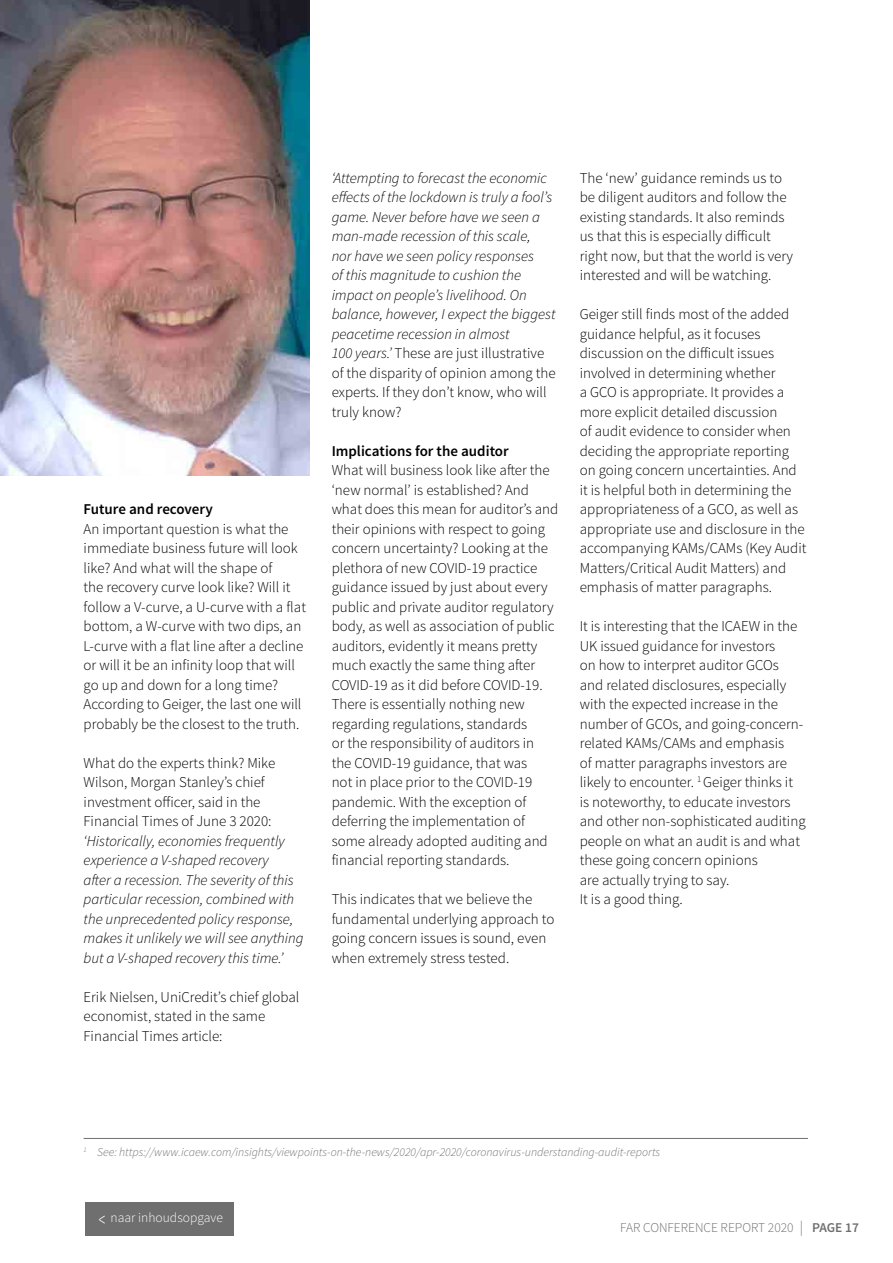
<style>
.page{position:relative;width:893px;height:1263px;background:#fff}
.page>*{position:absolute;margin:0;border:0;box-sizing:border-box;transform-origin:0 0}
.t1{font:300 15px/19.5px "Source Sans Pro";color:#000}
.t2{font:italic 300 15px/19.5px "Source Sans Pro";color:#000}
.t3{font:600 15px "Source Sans Pro";color:#000}
.t4{font:300 13.5px "Source Sans Pro";color:#706f6f}
.t5{font:300 13.5px "Source Sans Pro";color:#fff}
.t6{font:italic 300 12px "Source Sans Pro";color:#706f6f}
.s1{font-style:normal}
.s2{font-size:22.35px}
.s3{font-size:15px}
.s4{font-weight:600}
</style>
<div class="page">
<div style="left:85px;top:1202px;width:149px;height:34px;background:#706f6f"></div>
<img style="left:0;top:0;width:309px;height:475px">
<hr style="left:84px;top:1138px;width:724px;height:1px;background:#706f6f">
<p class="t3" style="left:84px;top:500px;width:131px">Future and recovery</p>
<p class="t1" style="left:84px;top:519px;width:224px">An important question is what the immediate business future will look like? And what will the shape of<br>the recovery curve look like? Will it follow a V-curve, a U-curve with a flat bottom, a W-curve with two dips, an L-curve with a flat line after a decline or will it be an infinity loop that will go up and down for a long time?<br>According to Geiger, the last one will probably be the closest to the truth.</p>
<p class="t1" style="left:84px;top:753px;width:193px">What do the experts think? Mike<br>Wilson, Morgan Stanley’s chief investment officer, said in the<br>Financial Times of June 3 2020:</p>
<p class="t2" style="left:84px;top:831px;width:221px">‘Historically, economies frequently experience a V-shaped recovery<br>after a recession. The severity of this particular recession, combined with the unprecedented policy response, makes it unlikely we will see anything but a V-shaped recovery this time.’</p>
<p class="t1" style="left:84px;top:987px;width:217px">Erik Nielsen, UniCredit’s chief global economist, stated in the same<br>Financial Times article:</p>
<p class="t2" style="left:332px;top:168px;width:226px">‘Attempting to forecast the economic effects of the lockdown is truly a fool’s game. Never before have we seen a man-made recession of this scale,<br>nor have we seen policy responses<br>of this magnitude to cushion the impact on people’s livelihood. On balance, however, I expect the biggest peacetime recession in almost<br>100 years.’ <span class="s1">These are just illustrative of the disparity of opinion among the experts. If they don’t know, who will truly know?</span></p>
<p class="t3" style="left:332px;top:441px;width:179px">Implications for the auditor</p>
<p class="t1" style="left:332px;top:460px;width:228px">What will business look like after the ‘new normal’ is established? And what does this mean for auditor’s and their opinions with respect to going concern uncertainty? Looking at the plethora of new COVID-19 practice guidance issued by just about every public and private auditor regulatory body, as well as association of public auditors, evidently it means pretty much exactly the same thing after COVID-19 as it did before COVID-19.<br>There is essentially nothing new regarding regulations, standards<br>or the responsibility of auditors in<br>the COVID-19 guidance, that was<br>not in place prior to the COVID-19 pandemic. With the exception of deferring the implementation of some already adopted auditing and financial reporting standards.</p>
<p class="t1" style="left:332px;top:889px;width:224px">This indicates that we believe the fundamental underlying approach to going concern issues is sound, even when extremely stress tested.</p>
<p class="t1" style="left:580px;top:168px;width:215px">The ‘new’ guidance reminds us to be diligent auditors and follow the existing standards. It also reminds us that this is especially difficult right now, but that the world is very interested and will be watching.</p>
<p class="t1" style="left:580px;top:304px;width:228px">Geiger still finds most of the added guidance helpful, as it focuses discussion on the difficult issues involved in determining whether<br>a GCO is appropriate. It provides a more explicit detailed discussion<br>of audit evidence to consider when deciding the appropriate reporting on going concern uncertainties. And it is helpful both in determining the appropriateness of a GCO, as well as appropriate use and disclosure in the accompanying KAMs/CAMs (Key Audit Matters/Critical Audit Matters) and emphasis of matter paragraphs.</p>
<p class="t1" style="left:580px;top:616px;width:227px">It is interesting that the ICAEW in the UK issued guidance for investors<br>on how to interpret auditor GCOs and related disclosures, especially with the expected increase in the number of GCOs, and going-concern&shy;related KAMs/CAMs and emphasis<br>of matter paragraphs investors are likely to encounter. <sup>1</sup> Geiger thinks it is noteworthy, to educate investors and other non-sophisticated auditing people on what an audit is and what these going concern opinions<br>are actually trying to say.<br>It is a good thing.</p>
<p class="t6" style="left:84px;top:1145px;width:578px"><sup>1</sup> See: https://www.icaew.com/insights/viewpoints-on-the-news/2020/apr-2020/coronavirus-understanding-audit-reports</p>
<p class="t5" style="left:99px;top:1209px;width:126px"><span class="s2">&lt;</span> naar inhoudsopgave</p>
<p class="t4" style="left:620px;top:1219px;width:240px">FAR CONFERENCE REPORT 2020 <span class="s3">|</span> <span class="s4">PAGE 17</span></p>
</div>
